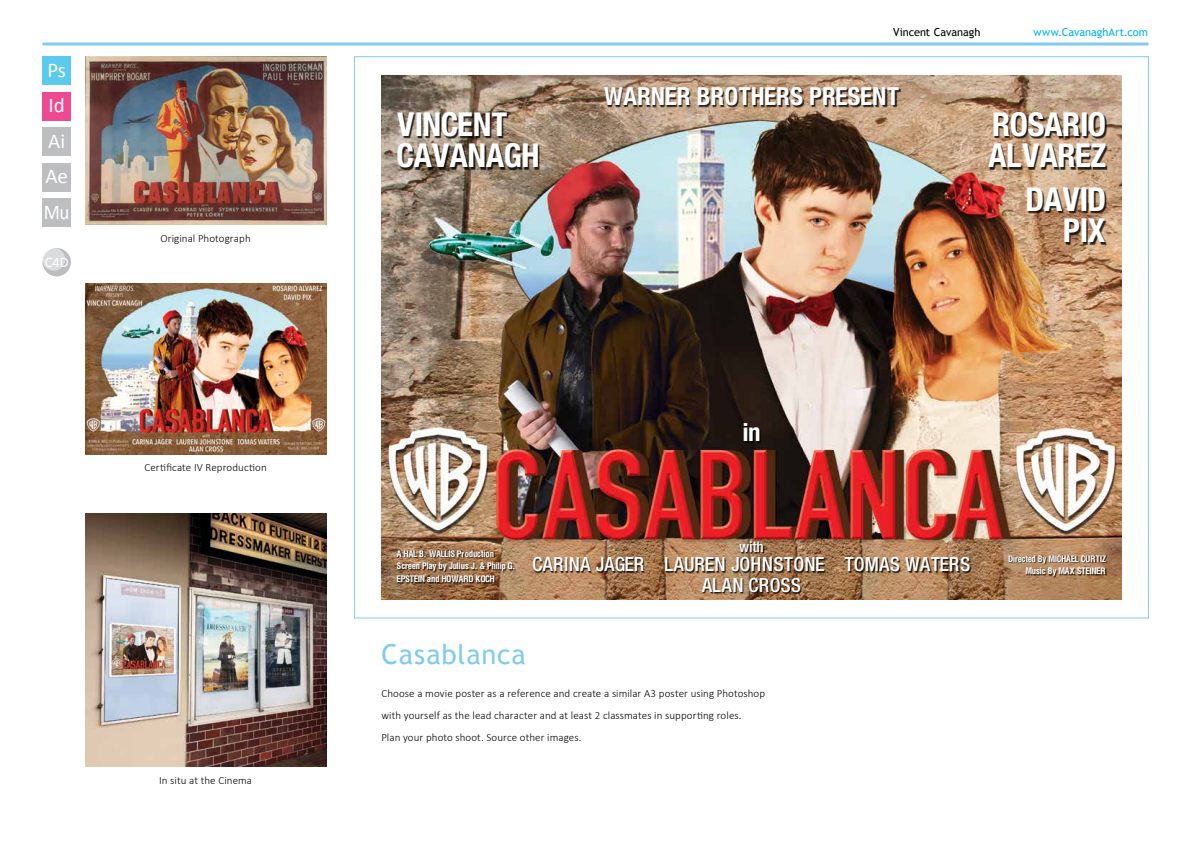
<style>
.page{position:relative;width:1191px;height:842px;background:#fff}
.page>*{position:absolute;margin:0;border:0;box-sizing:border-box;transform-origin:0 0}
.t1{font:700 32.7px/31.3px "Context Reprise Cond S Si";color:#fff}
.t2{font:27.5px "Trebuchet MS";letter-spacing:.025em;color:#81cbf1}
.t3{font:700 24.7px "Context Reprise Cond S Si";letter-spacing:.015em;color:#fff}
.t4{font:21px/35.4px "Calibri";color:#fff}
.t5{font:19.3px/20.1px "Context Reprise Medium Cond S Si";letter-spacing:.02em;color:#fff;text-align:center}
.t6{font:14.7px "Context Reprise Medium Cond S Si";color:#fff}
.t7{font:14.5px "Calibri";color:#fff}
.t8{font:300 11px/22.3px "Calibri";letter-spacing:.005em;color:#000}
.t9{font:11px "Trebuchet MS";letter-spacing:.005em;color:#00b3f0}
.t10{font:11px "Trebuchet MS";letter-spacing:-.005em;color:#000}
.t11{font:700 8.7px/12.7px "Context Cond S Si";letter-spacing:.01em;color:#fff}
</style>
<div class="page">
<hr style="left:43px;top:43px;width:1105px;height:3px;background:#81cbf1">
<div style="left:43px;top:57px;width:28px;height:28px;background:#5acaed"></div>
<div style="left:43px;top:92px;width:28px;height:28px;background:#ee4a92"></div>
<div style="left:43px;top:248px;width:28px;height:28px;background:#bcbec0;border-radius:50%"></div>
<svg style="left:43px;top:248px;width:22px;height:23px"></svg>
<div style="left:43px;top:163px;width:28px;height:28px;background:#bcbec0"></div>
<div style="left:43px;top:198px;width:28px;height:29px;background:#bcbec0"></div>
<div style="left:43px;top:128px;width:28px;height:28px;background:#bcbec0"></div>
<img style="left:381px;top:76px;width:740px;height:523px">
<div style="left:604px;top:88px;width:296px;height:20px;background:#000;opacity:.8"></div>
<div style="left:398px;top:113px;width:142px;height:58px;background:#000;opacity:.8"></div>
<div style="left:744px;top:424px;width:17px;height:19px;background:#000;opacity:.8"></div>
<div style="left:533px;top:558px;width:438px;height:36px;background:#000;opacity:.8"></div>
<div style="left:989px;top:113px;width:118px;height:57px;background:#000;opacity:.8"></div>
<div style="left:1028px;top:189px;width:79px;height:56px;background:#000;opacity:.8"></div>
<div style="left:739px;top:541px;width:25px;height:13px;background:#000;opacity:.8"></div>
<div style="left:397px;top:550px;width:119px;height:34px;background:#000;opacity:.8"></div>
<div style="left:1008px;top:555px;width:99px;height:23px;background:#000;opacity:.8"></div>
<img style="left:85px;top:57px;width:241px;height:168px">
<img style="left:85px;top:284px;width:241px;height:170px">
<img style="left:85px;top:513px;width:241px;height:254px">
<h3 class="t4" style="left:47px;top:52px;width:20px">Ps<br>Id</h3>
<h3 class="t4" style="left:48px;top:123px;width:18px">Ai</h3>
<h3 class="t4" style="left:44px;top:159px;width:27px">Ae<br>Mu</h3>
<h3 class="t7" style="left:45px;top:253px;width:25px">C4D</h3>
<p class="t8" style="left:160px;top:226px;width:92px">Original Photograph</p>
<p class="t8" style="left:144px;top:456px;width:124px">Certificate IV Reproduction</p>
<p class="t8" style="left:159px;top:768px;width:94px">In situ at the Cinema</p>
<p class="t10" style="left:893px;top:26px;width:89px">Vincent Cavanagh</p>
<p class="t9" style="left:1033px;top:26px;width:116px">www.CavanaghArt.com</p>
<h1 class="t1" style="left:397px;top:108px;width:144px">VINCENT<br>CAVANAGH</h1>
<h3 class="t3" style="left:604px;top:81px;width:297px">WARNER BROTHERS PRESENT</h3>
<h3 class="t3" style="left:742px;top:417px;width:19px">in</h3>
<h1 class="t1" style="left:988px;top:108px;width:119px">ROSARIO<br>ALVAREZ</h1>
<h1 class="t1" style="left:1026px;top:183px;width:81px;text-align:right">DAVID<br>PIX</h1>
<h3 class="t6" style="left:739px;top:538px;width:26px">with</h3>
<p class="t11" style="left:397px;top:547px;width:120px">A HAL B. WALLIS Production<br>Screen Play by Julius J. &amp; Philip G.<br>EPSTEIN and HOWARD KOCH</p>
<p class="t11" style="left:1008px;top:552px;width:99px;text-align:right">Directed By MICHAEL CURTIZ<br>Music By MAX STEINER</p>
<h3 class="t5" style="left:533px;top:554px;width:439px">CARINA JAGER LAUREN JOHNSTONE TOMAS WATERS<br>ALAN CROSS</h3>
<h2 class="t2" style="left:381px;top:638px;width:146px">Casablanca</h2>
<p class="t8" style="left:381px;top:681px;width:385px">Choose a movie poster as a reference and create a similar A3 poster using Photoshop with yourself as the lead character and at least 2 classmates in supporting roles.<br>Plan your photo shoot. Source other images.</p>
</div>
